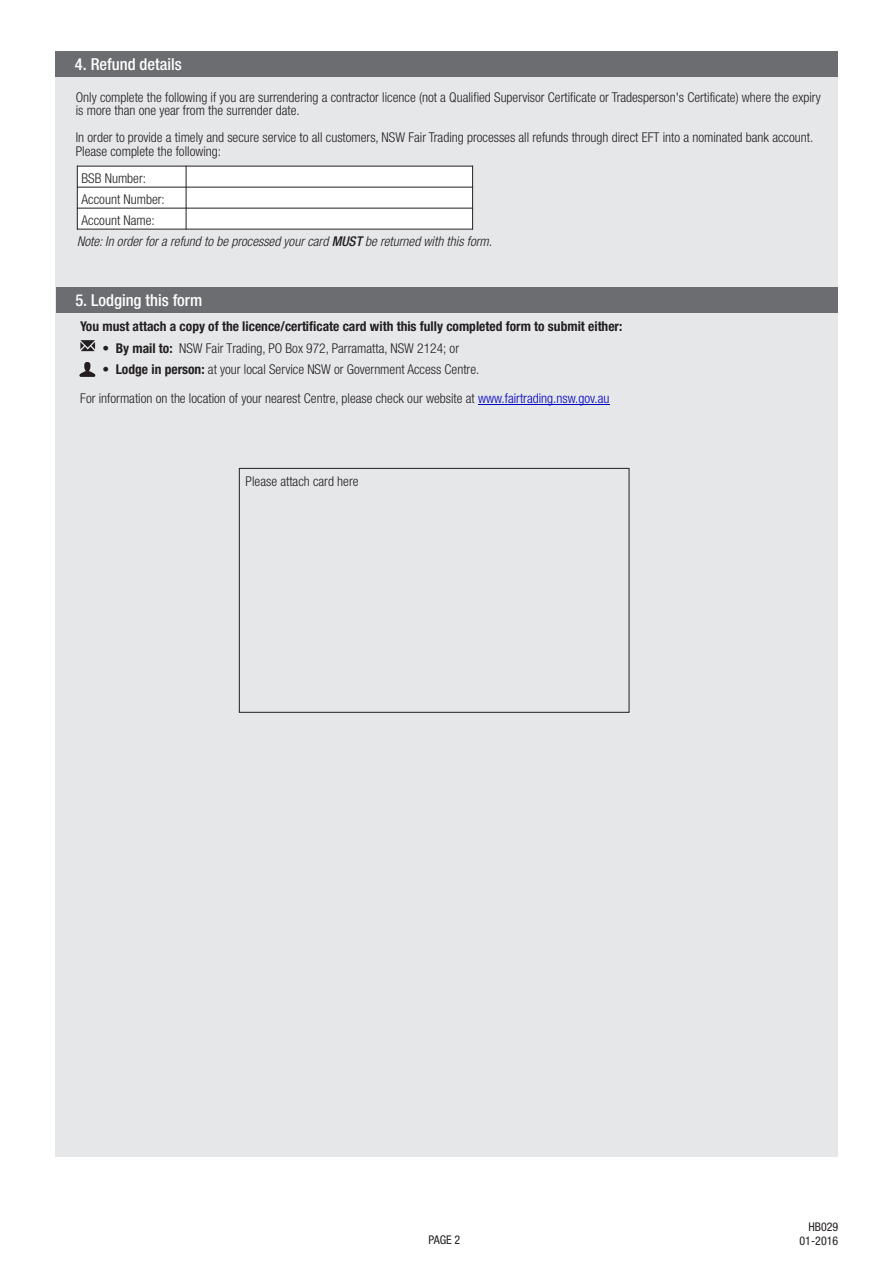
<style>
.page{position:relative;width:893px;height:1263px;background:#fff}
.page>*{position:absolute;margin:0;border:0;box-sizing:border-box;transform-origin:0 0}
.t1{font:500 condensed 16.5px "Helvetica Neue LT Std";color:#fff}
.t2{font:300 condensed 13.5px/13.5px "Helvetica Neue LT Std";color:#231f20}
.t3{font:700 condensed 13.5px "Helvetica Neue LT Std";color:#231f20}
.t4{font:italic 300 condensed 13.5px "Helvetica Neue LT Std";color:#231f20}
.t5{font:condensed 12px "Helvetica Neue LT Std";color:#231f20}
.s1{font-weight:500}
.s2{font-weight:400}
.s3{font-weight:700}
.s4{color:#0000c4}
</style>
<div class="page">
<div style="left:55px;top:70px;width:783px;height:1086px;background:#e6e7e9"></div>
<div style="left:55px;top:52px;width:783px;height:25px;background:#6c6d70"></div>
<div style="left:77px;top:166px;width:396px;height:63px;background:#fff"></div>
<hr style="left:77px;top:166px;width:1px;height:64px;background:#231f20">
<hr style="left:186px;top:166px;width:1px;height:64px;background:#231f20">
<hr style="left:472px;top:166px;width:1px;height:64px;background:#231f20">
<hr style="left:77px;top:229px;width:396px;height:1px;background:#231f20">
<hr style="left:77px;top:208px;width:396px;height:1px;background:#231f20">
<hr style="left:77px;top:187px;width:396px;height:1px;background:#231f20">
<hr style="left:77px;top:166px;width:396px;height:1px;background:#231f20">
<div style="left:56px;top:288px;width:782px;height:25px;background:#6c6d70"></div>
<hr style="left:478px;top:404px;width:132px;height:1px;background:#0000c4">
<svg style="left:79px;top:362px;width:16px;height:15px"></svg>
<svg style="left:80px;top:340px;width:15px;height:11px"></svg>
<div style="left:239px;top:468px;width:390px;height:245px;border:1px solid #231f20"></div>
<p class="t1" style="left:75px;top:59px;width:108px">4. Refund details</p>
<p class="t2" style="left:76px;top:92px;width:747px">Only complete the following if you are surrendering a contractor licence (not a Qualified Supervisor Certificate or Tradesperson's Certificate) where the expiry is more than one year from the surrender date.</p>
<p class="t2" style="left:76px;top:133px;width:739px">In order to provide a timely and secure service to all customers, NSW Fair Trading processes all refunds through direct EFT into a nominated bank account.<br>Please complete the following:</p>
<p class="t2" style="left:82px;top:173px;width:66px">BSB Number:</p>
<p class="t2" style="left:82px;top:194px;width:85px">Account Number:</p>
<p class="t2" style="left:82px;top:215px;width:75px">Account Name:</p>
<p class="t4" style="left:77px;top:236px;width:416px">Note: In order for a refund to be processed your card <span class="s1">MUST</span> be returned with this form.</p>
<p class="t1" style="left:75px;top:295px;width:129px">5. Lodging this form</p>
<p class="t3" style="left:80px;top:321px;width:544px">You must attach a copy of the licence/certificate card with this fully completed form to submit either:</p>
<p class="t2" style="left:102px;top:344px;width:358px"><span class="s2">•</span> <span class="s3">By mail to:</span> NSW Fair Trading, PO Box 972, Parramatta, NSW 2124; or</p>
<p class="t2" style="left:80px;top:356px;width:531px;line-height:29.2px;text-indent:22px"><span class="s2">•</span> <span class="s3">Lodge in person:</span> at your local Service NSW or Government Access Centre.<br>For information on the location of your nearest Centre, please check our website at <span class="s4">www.fairtrading.nsw.gov.au</span></p>
<p class="t2" style="left:246px;top:477px;width:114px">Please attach card here</p>
<p class="t5" style="left:808px;top:1222px;width:31px">HB029</p>
<p class="t5" style="left:428px;top:1235px;width:33px">PAGE 2</p>
<p class="t5" style="left:799px;top:1236px;width:40px">01-2016</p>
</div>
